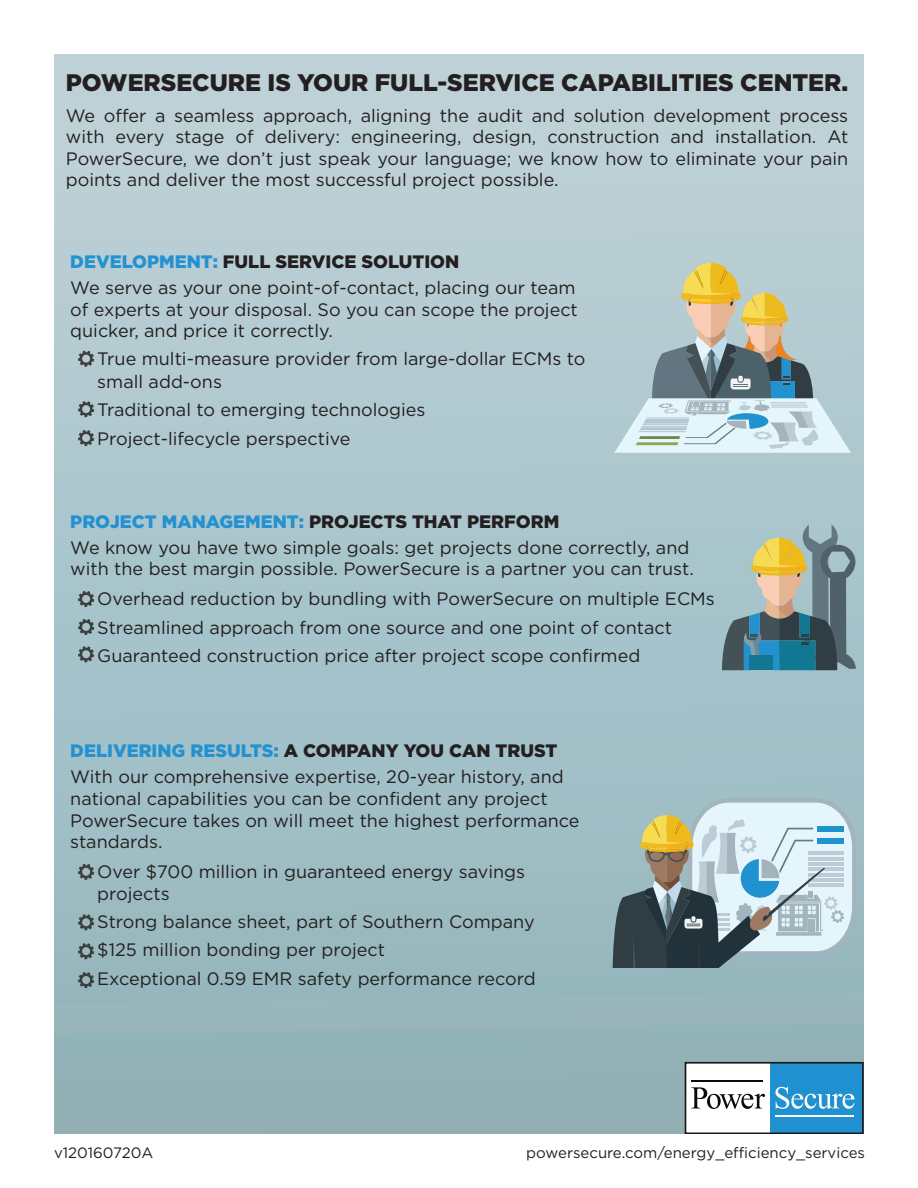
<style>
.page{position:relative;width:918px;height:1188px;background:#fff}
.page>*{position:absolute;margin:0;border:0;box-sizing:border-box;transform-origin:0 0}
.Headings{font:900 24px "Gotham HTF";color:#231f20}
.Body_Copy{font:18px/21.6px "Gotham HTF";color:#231f20}
.Headings-2{font:900 18px "Gotham HTF";color:#231f20}
.Body_Copy-2{font:15px "Gotham HTF";color:#231f20}
.s1{color:#2491d0}
</style>
<div class="page">
<div style="left:54px;top:54px;width:810px;height:1080px;background:linear-gradient(to bottom,#c1d4da,#90b3b9)"></div>
<div style="left:686px;top:1063px;width:177px;height:70px;background:#fff"></div>
<div style="left:770px;top:1063px;width:93px;height:70px;background:#2091d0"></div>
<div style="left:685px;top:1062px;width:179px;height:72px;border:2px solid #191717"></div>
<svg style="left:691px;top:1087px;width:74px;height:22px"></svg>
<hr style="left:692px;top:1080px;width:71px;height:1px;background:#0a0c0a">
<hr style="left:775px;top:1115px;width:79px;height:1px;background:#fefdfd">
<svg style="left:775px;top:1087px;width:79px;height:22px"></svg>
<svg style="left:614px;top:263px;width:237px;height:190px;background:#b2c0bb"></svg>
<svg style="left:78px;top:351px;width:16px;height:16px"></svg>
<svg style="left:78px;top:401px;width:16px;height:16px"></svg>
<svg style="left:78px;top:430px;width:16px;height:16px"></svg>
<svg style="left:722px;top:524px;width:133px;height:146px;background:#809692"></svg>
<svg style="left:78px;top:591px;width:16px;height:16px"></svg>
<svg style="left:78px;top:619px;width:16px;height:16px"></svg>
<svg style="left:78px;top:646px;width:16px;height:16px"></svg>
<svg style="left:78px;top:864px;width:16px;height:16px"></svg>
<svg style="left:78px;top:914px;width:16px;height:16px"></svg>
<svg style="left:78px;top:943px;width:16px;height:16px"></svg>
<svg style="left:78px;top:972px;width:16px;height:16px"></svg>
<svg style="left:612px;top:798px;width:244px;height:170px;background:#9fb0b3"></svg>
<p class="Headings" style="left:66px;top:69px;width:784px">POWERSECURE IS YOUR FULL-SERVICE CAPABILITIES CENTER.</p>
<p class="Body_Copy" style="left:66px;top:104px;width:784px;text-align:justify">We offer a seamless approach, aligning the audit and solution development process with every stage of delivery: engineering, design, construction and installation. At PowerSecure, we don’t just speak your language; we know how to eliminate your pain points and deliver the most successful project possible.</p>
<p class="Headings-2" style="left:70px;top:251px;width:391px"><span class="s1">DEVELOPMENT:</span> FULL SERVICE SOLUTION</p>
<p class="Body_Copy" style="left:70px;top:277px;width:509px">We serve as your one point-of-contact, placing our team of experts at your disposal. So you can scope the project quicker, and price it correctly.</p>
<p class="Body_Copy" style="left:97px;top:347px;width:490px">True multi-measure provider from large-dollar ECMs to</p>
<p class="Body_Copy" style="left:97px;top:371px;width:126px">small add-ons</p>
<p class="Body_Copy" style="left:97px;top:399px;width:330px">Traditional to emerging technologies</p>
<p class="Body_Copy" style="left:97px;top:427px;width:255px">Project-lifecycle perspective</p>
<p class="Headings-2" style="left:70px;top:511px;width:491px"><span class="s1">PROJECT MANAGEMENT:</span> PROJECTS THAT PERFORM</p>
<p class="Body_Copy" style="left:70px;top:536px;width:625px">We know you have two simple goals: get projects done correctly, and with the best margin possible. PowerSecure is a partner you can trust.</p>
<p class="Body_Copy" style="left:97px;top:588px;width:619px">Overhead reduction by bundling with PowerSecure on multiple ECMs</p>
<p class="Body_Copy" style="left:97px;top:616px;width:576px">Streamlined approach from one source and one point of contact</p>
<p class="Body_Copy" style="left:97px;top:644px;width:545px">Guaranteed construction price after project scope confirmed</p>
<p class="Headings-2" style="left:70px;top:741px;width:489px"><span class="s1">DELIVERING RESULTS:</span> A COMPANY YOU CAN TRUST</p>
<p class="Body_Copy" style="left:70px;top:766px;width:511px">With our comprehensive expertise, 20-year history, and national capabilities you can be confident any project PowerSecure takes on will meet the highest performance standards.</p>
<p class="Body_Copy" style="left:97px;top:861px;width:429px">Over $700 million in guaranteed energy savings</p>
<p class="Body_Copy" style="left:97px;top:882px;width:74px">projects</p>
<p class="Body_Copy" style="left:97px;top:911px;width:439px">Strong balance sheet, part of Southern Company</p>
<p class="Body_Copy" style="left:97px;top:939px;width:289px">$125 million bonding per project</p>
<p class="Body_Copy" style="left:97px;top:967px;width:440px">Exceptional 0.59 EMR safety performance record</p>
<p class="Body_Copy-2" style="left:54px;top:1145px;width:101px">v120160720A</p>
<p class="Body_Copy-2" style="left:526px;top:1145px;width:340px">powersecure.com/energy_efficiency_services</p>
</div>
